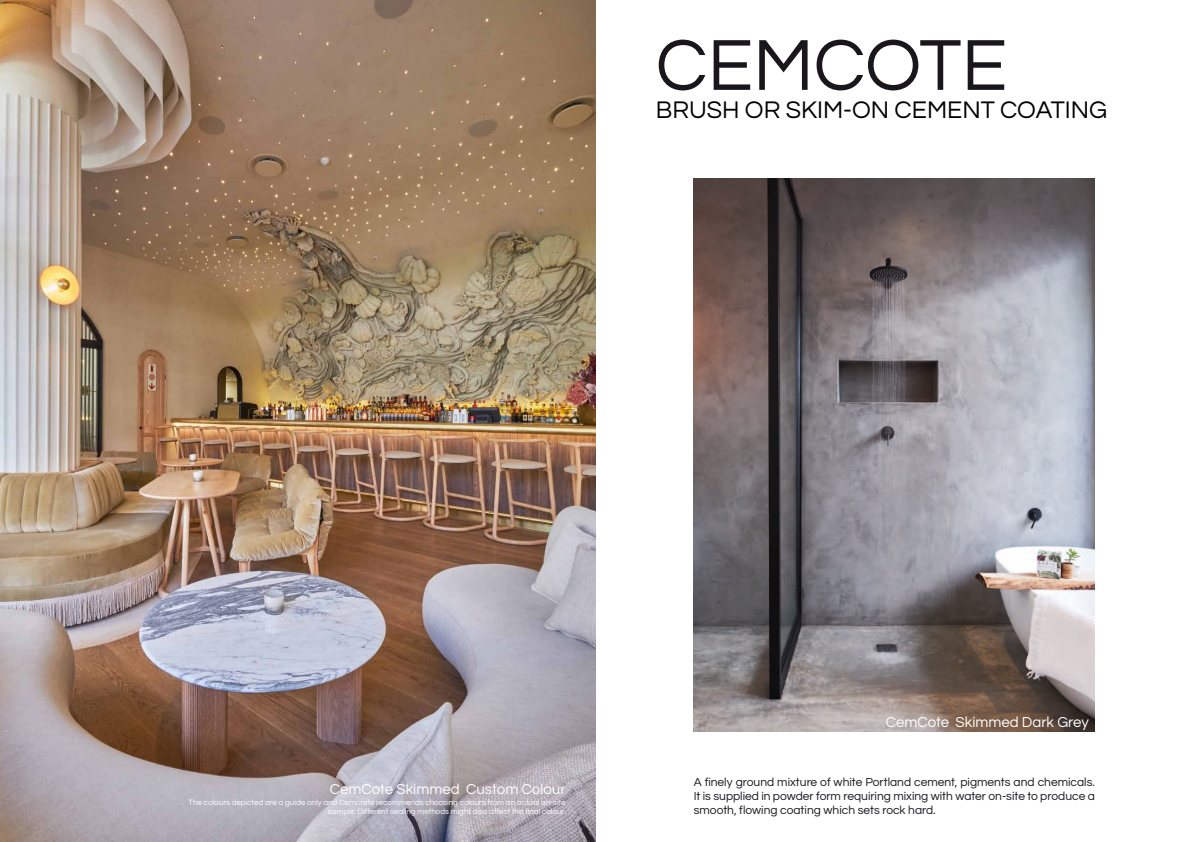
<style>
.page{position:relative;width:1191px;height:842px;background:#fff}
.page>*{position:absolute;margin:0;border:0;box-sizing:border-box;transform-origin:0 0}
.t1{font:75px "Questrial";color:#1a171c}
.t2{font:25px "Questrial";color:#000}
.t3{font:15px "Questrial";color:#fff}
.t4{font:12px/14px "Questrial";color:#1a171c;text-align:justify}
.t5{font:8px/9px "Questrial";color:#fff;text-align:right}
</style>
<div class="page">
<img style="left:0;top:0;width:595px;height:842px">
<img style="left:694px;top:179px;width:401px;height:552px">
<h1 class="t1" style="left:656px;top:28px;width:344px">CEMCOTE</h1>
<h2 class="t2" style="left:656px;top:97px;width:424px">BRUSH OR SKI M-ON CEMENT COATING</h2>
<p class="t3" style="left:330px;top:781px;width:237px">CemCote Skimmed Custom Colour</p>
<p class="t5" style="left:189px;top:798px;width:378px">The colours depicted are a guide only and Cemcrete recommends choosing colours from an actual on-site sample. Different sealing methods might also affect the final colour.</p>
<p class="t3" style="left:885px;top:714px;width:205px">CemCote Skimmed Dark Grey</p>
<p class="t4" style="left:694px;top:775px;width:403px">A finely ground mixture of white Portland cement, pigments and chemicals.<br>It is supplied in powder form requiring mixing with water on-site to produce a smooth, flowing coating which sets rock hard.</p>
</div>
